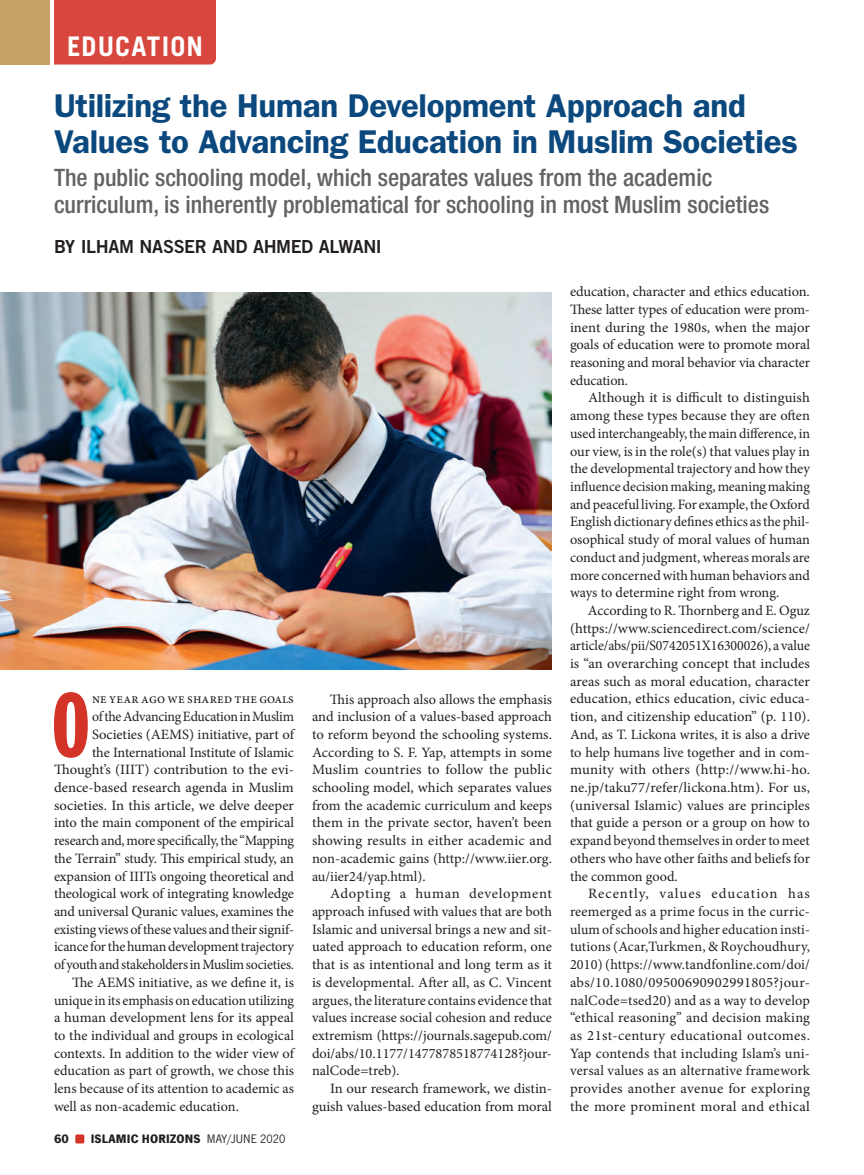
<style>
.page{position:relative;width:864px;height:1175px;background:#fff}
.page>*{position:absolute;margin:0;border:0;box-sizing:border-box;transform-origin:0 0}
.t1{font:88.8px "Franklin Gothic Extra Cond";color:#d43327}
.t2{font:600 33px/36px "Franklin Gothic";letter-spacing:-.01em;color:#0a487d}
.t3{font:700 27px "Trade Gothic";letter-spacing:.04em;color:#fff}
.t4{font:500 condensed 24px/27px "Helvetica Neue";color:#636366}
.t5{font:18px "Trade Gothic Bold Two";letter-spacing:-.025em;color:#231f20}
.t6{font:14.25px/17.7px "Minion Pro";color:#231f20;text-align:justify}
.t7{font:14.25px "Minion Pro";letter-spacing:.02em;color:#231f20}
.t8{font:700 12.75px "News Got T";letter-spacing:.01em;color:#231f20}
.s1{font-weight:400}
</style>
<div class="page">
<div style="left:75px;top:1134px;width:9px;height:9px;background:#d43327;border-radius:2px"></div>
<div style="left:54px;top:0;width:162px;height:64px;background:#d8473d"></div>
<div style="left:0;top:0;width:50px;height:64px;background:#c6a268"></div>
<img style="left:0;top:292px;width:552px;height:377px">
<h3 class="t3" style="left:67px;top:29px;width:138px">EDUCATION</h3>
<h2 class="t2" style="left:54px;top:86px;width:745px">Utilizing the Human Development Approach and<br>Values to Advancing Education in Muslim Societies</h2>
<h3 class="t4" style="left:54px;top:163px;width:717px">The public schooling model, which separates values from the academic curriculum, is inherently problematical for schooling in most Muslim societies</h3>
<p class="t5" style="left:54px;top:236px;width:329px">BY ILHAM NASSER AND AHMED ALWANI</p>
<h1 class="t1" style="left:52px;top:678px;width:39px">O</h1>
<p class="t7" style="left:92px;top:689px;width:203px">ne year ago we shared the goals</p>
<p class="t6" style="left:92px;top:708px;width:204px">of the Advancing Education in Muslim</p>
<p class="t6" style="left:92px;top:725px;width:205px">Societies (AEMS) initiative, part of</p>
<p class="t6" style="left:92px;top:743px;width:203px">the International Institute of Islamic</p>
<p class="t6" style="left:54px;top:761px;width:242px">Thought’s (IIIT) contribution to the evi-</p>
<p class="t6" style="left:54px;top:778px;width:241px">dence-based research agenda in Muslim</p>
<p class="t6" style="left:54px;top:796px;width:242px">societies. In this article, we delve deeper</p>
<p class="t6" style="left:54px;top:814px;width:242px">into the main component of the empirical</p>
<p class="t6" style="left:54px;top:831px;width:242px">research and, more specifically, the “Mapping</p>
<p class="t6" style="left:54px;top:849px;width:242px">the Terrain” study. This empirical study, an</p>
<p class="t6" style="left:54px;top:867px;width:241px">expansion of IIITs ongoing theoretical and</p>
<p class="t6" style="left:54px;top:885px;width:242px">theological work of integrating knowledge</p>
<p class="t6" style="left:54px;top:902px;width:242px">and universal Quranic values, examines the</p>
<p class="t6" style="left:54px;top:920px;width:242px">existing views of these values and their signif-</p>
<p class="t6" style="left:54px;top:938px;width:242px">icance for the human development trajectory</p>
<p class="t6" style="left:54px;top:955px;width:242px">of youth and stakeholders in Muslim societies.</p>
<p class="t6" style="left:72px;top:973px;width:223px">The AEMS initiative, as we define it, is</p>
<p class="t6" style="left:54px;top:991px;width:241px">unique in its emphasis on education utilizing</p>
<p class="t6" style="left:54px;top:1008px;width:242px">a human development lens for its appeal</p>
<p class="t6" style="left:54px;top:1026px;width:242px">to the individual and groups in ecological</p>
<p class="t6" style="left:54px;top:1044px;width:243px">contexts. In addition to the wider view of</p>
<p class="t6" style="left:54px;top:1062px;width:242px">education as part of growth, we chose this</p>
<p class="t6" style="left:54px;top:1079px;width:242px">lens because of its attention to academic as</p>
<p class="t6" style="left:54px;top:1097px;width:186px">well as non-academic education.</p>
<p class="t8" style="left:54px;top:1131px;width:16px">60</p>
<p class="t8" style="left:91px;top:1131px;width:196px">ISLAMIC HORIZONS <span class="s1">MAY/JUNE 2020</span></p>
<p class="t6" style="left:312px;top:690px;width:242px;text-indent:18px">This approach also allows the emphasis and inclusion of a values-based approach to reform beyond the schooling systems.<br>According to S. F. Yap, attempts in some Muslim countries to follow the public schooling model, which separates values from the academic curriculum and keeps them in the private sector, haven’t been showing results in either academic and non-academic gains (http://www.iier.org. au/iier24/yap.html).</p>
<p class="t6" style="left:312px;top:885px;width:242px;text-indent:18px">Adopting a human development approach infused with values that are both Islamic and universal brings a new and sit&shy;uated approach to education reform, one that is as intentional and long term as it is developmental. After all, as C. Vincent argues, the literature contains evidence that values increase social cohesion and reduce extremism (https://journals.sagepub.com/ doi/abs/10.1177/1477878518774128?jour&shy;nalCode=treb).</p>
<p class="t6" style="left:312px;top:1079px;width:241px;text-align:right">In our research framework, we distin&shy;guish values-based education from moral</p>
<p class="t6" style="left:570px;top:283px;width:242px">education, character and ethics education.<br>These latter types of education were prom&shy;inent during the 1980s, when the major goals of education were to promote moral reasoning and moral behavior via character education.</p>
<p class="t6" style="left:570px;top:389px;width:242px;text-indent:18px">Although it is difficult to distinguish among these types because they are often used interchangeably, the main difference, in our view, is in the role(s) that values play in the developmental trajectory and how they influence decision making, meaning making and peaceful living. For example, the Oxford English dictionary defines ethics as the phil&shy;osophical study of moral values of human conduct and judgment, whereas morals are more concerned with human behaviors and ways to determine right from wrong.</p>
<p class="t6" style="left:570px;top:601px;width:242px;text-indent:18px">According to R. Thornberg and E. Oguz (https://www.sciencedirect.com/science/ article/abs/pii/S0742051X16300026), a value is “an overarching concept that includes areas such as moral education, character education, ethics education, civic educa&shy;tion, and citizenship education” (p. 110).<br>And, as T. Lickona writes, it is also a drive to help humans live together and in com&shy;munity with others (http://www.hi-ho. ne.jp/taku77/refer/lickona.htm). For us, (universal Islamic) values are principles that guide a person or a group on how to expand beyond themselves in order to meet others who have other faiths and beliefs for the common good.</p>
<p class="t6" style="left:570px;top:885px;width:242px;text-indent:18px">Recently, values education has reemerged as a prime focus in the curric&shy;ulum of schools and higher education insti&shy;tutions (Acar,Turkmen, &amp; Roychoudhury, 2010) (https://www.tandfonline.com/doi/ abs/10.1080/09500690902991805?jour&shy;nalCode=tsed20) and as a way to develop “ethical reasoning” and decision making as 21st-century educational outcomes.<br>Yap contends that including Islam’s uni&shy;versal values as an alternative framework provides another avenue for exploring the more prominent moral and ethical</p>
</div>
